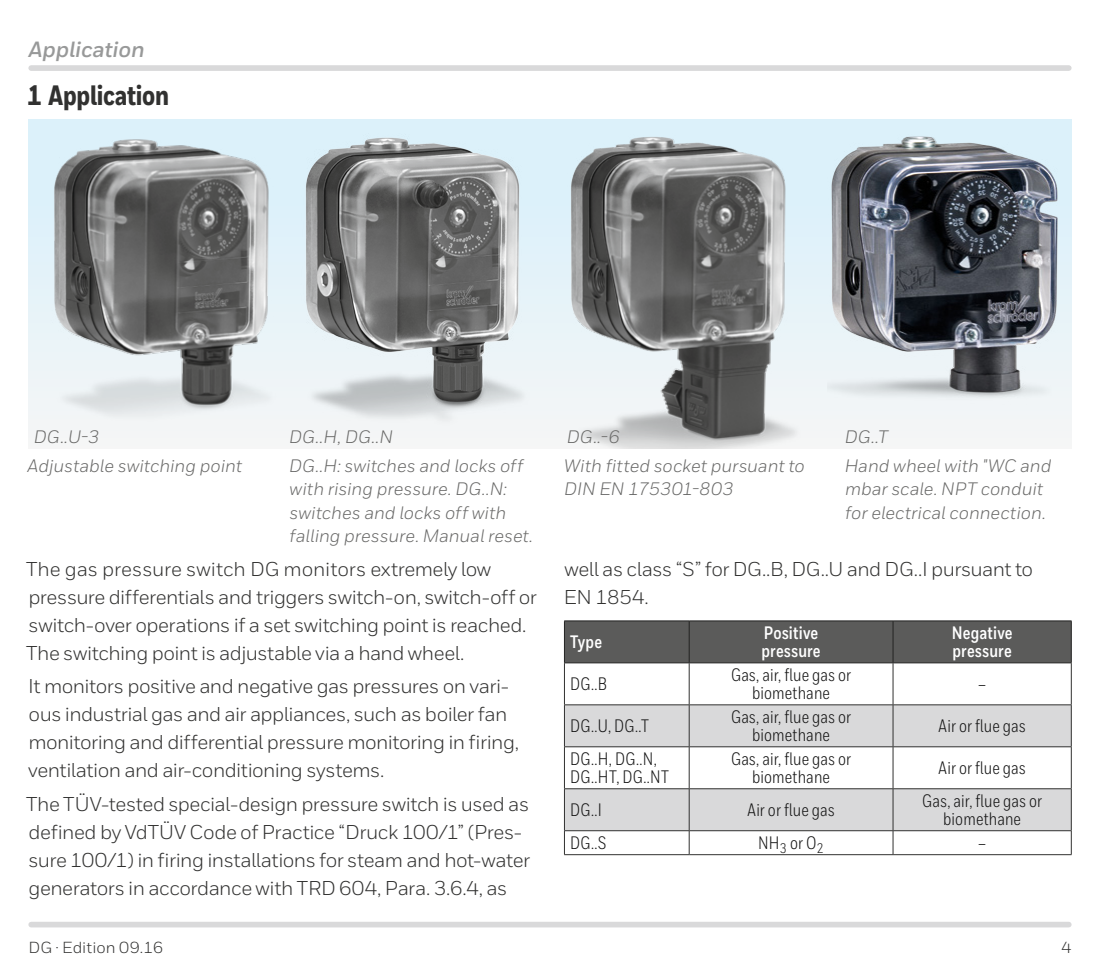
<style>
.page{position:relative;width:1100px;height:970px;background:#fff}
.page>*{position:absolute;margin:0;border:0;box-sizing:border-box;transform-origin:0 0}
.t1{font:800 28px "Honeywell Cond";letter-spacing:-.01em;color:#313130}
.t2{font:italic 700 22px "Honeywell Sans";letter-spacing:-.01em;color:#989999}
.t3{font:20px/28px "Honeywell Sans";letter-spacing:-.025em;color:#313130}
.t4{font:italic 18px/23.4px "Honeywell Sans";letter-spacing:-.005em;color:#686867}
.t5{font:18px/18px "Honeywell Cond";letter-spacing:.01em;color:#141414;text-align:center}
.t6{font:700 18px/18px "Honeywell Cond";letter-spacing:.01em;color:#fff}
.t7{font:16px "Honeywell Sans";letter-spacing:.005em;color:#313130}
</style>
<div class="page">
<div style="left:31px;top:921px;width:1038px;height:6px;background:#d9d9da"></div>
<div style="left:31px;top:65px;width:1038px;height:6px;background:#d9d9da"></div>
<svg style="left:851px;top:119px;width:220px;height:319px"></svg>
<img style="left:28px;top:119px;width:272px;height:319px">
<img style="left:300px;top:119px;width:267px;height:319px">
<img style="left:567px;top:119px;width:284px;height:329px">
<img style="left:828px;top:126px;width:243px;height:279px">
<div style="left:565px;top:621px;width:506px;height:41px;background:#5b5b5a"></div>
<svg style="left:565px;top:705px;width:506px;height:125px;fill:#d9d9da"></svg>
<hr style="left:564px;top:620px;width:125px;height:1px;background:#232322">
<hr style="left:564px;top:621px;width:1px;height:41px;background:#232322">
<hr style="left:689px;top:620px;width:204px;height:1px;background:#232322">
<hr style="left:689px;top:621px;width:1px;height:41px;background:#232322">
<hr style="left:893px;top:620px;width:178px;height:1px;background:#232322">
<hr style="left:893px;top:621px;width:1px;height:41px;background:#232322">
<hr style="left:1071px;top:621px;width:1px;height:41px;background:#232322">
<hr style="left:564px;top:662px;width:125px;height:1px;background:#232322">
<hr style="left:689px;top:662px;width:204px;height:1px;background:#232322">
<hr style="left:893px;top:662px;width:178px;height:1px;background:#232322">
<hr style="left:564px;top:663px;width:1px;height:41px;background:#313130">
<hr style="left:689px;top:663px;width:1px;height:41px;background:#313130">
<hr style="left:893px;top:663px;width:1px;height:41px;background:#313130">
<hr style="left:1071px;top:663px;width:1px;height:41px;background:#313130">
<hr style="left:564px;top:704px;width:125px;height:1px;background:#313130">
<hr style="left:564px;top:705px;width:1px;height:41px;background:#313130">
<hr style="left:689px;top:704px;width:204px;height:1px;background:#313130">
<hr style="left:689px;top:705px;width:1px;height:41px;background:#313130">
<hr style="left:893px;top:704px;width:178px;height:1px;background:#313130">
<hr style="left:893px;top:705px;width:1px;height:41px;background:#313130">
<hr style="left:1071px;top:705px;width:1px;height:41px;background:#313130">
<hr style="left:564px;top:746px;width:125px;height:1px;background:#313130">
<hr style="left:564px;top:747px;width:1px;height:41px;background:#313130">
<hr style="left:689px;top:746px;width:204px;height:1px;background:#313130">
<hr style="left:689px;top:747px;width:1px;height:41px;background:#313130">
<hr style="left:893px;top:746px;width:178px;height:1px;background:#313130">
<hr style="left:893px;top:747px;width:1px;height:41px;background:#313130">
<hr style="left:1071px;top:747px;width:1px;height:41px;background:#313130">
<hr style="left:564px;top:788px;width:125px;height:1px;background:#313130">
<hr style="left:564px;top:789px;width:1px;height:41px;background:#313130">
<hr style="left:689px;top:788px;width:204px;height:1px;background:#313130">
<hr style="left:689px;top:789px;width:1px;height:41px;background:#313130">
<hr style="left:893px;top:788px;width:178px;height:1px;background:#313130">
<hr style="left:893px;top:789px;width:1px;height:41px;background:#313130">
<hr style="left:1071px;top:789px;width:1px;height:41px;background:#313130">
<hr style="left:564px;top:830px;width:125px;height:1px;background:#313130">
<svg style="left:564px;top:831px;width:1px;height:23px"></svg>
<hr style="left:689px;top:830px;width:204px;height:1px;background:#313130">
<svg style="left:689px;top:831px;width:1px;height:23px"></svg>
<hr style="left:893px;top:830px;width:178px;height:1px;background:#313130">
<svg style="left:893px;top:831px;width:1px;height:23px"></svg>
<svg style="left:1071px;top:831px;width:1px;height:23px"></svg>
<hr style="left:564px;top:854px;width:125px;height:1px;background:#313130">
<hr style="left:689px;top:854px;width:204px;height:1px;background:#313130">
<hr style="left:893px;top:854px;width:178px;height:1px;background:#313130">
<p class="t2" style="left:28px;top:36px;width:118px">Application</p>
<h1 class="t1" style="left:27px;top:78px;width:143px">1 Application</h1>
<p class="t4" style="left:34px;top:425px;width:67px">DG..U-3</p>
<p class="t4" style="left:289px;top:425px;width:106px">DG..H, DG..N</p>
<p class="t4" style="left:567px;top:425px;width:55px">DG..-6</p>
<p class="t4" style="left:845px;top:425px;width:45px">DG..T</p>
<p class="t4" style="left:28px;top:454px;width:216px">Adjustable switching point</p>
<p class="t4" style="left:289px;top:454px;width:246px">DG..H: switches and locks off with rising pressure. DG..N: switches and locks off with falling pressure. Manual reset.</p>
<p class="t4" style="left:564px;top:454px;width:242px">With fitted socket pursuant to<br>DIN EN 175301-803</p>
<p class="t4" style="left:845px;top:454px;width:208px">Hand wheel with "WC and mbar scale. NPT conduit for electrical connection.</p>
<p class="t3" style="left:26px;top:554px;width:512px">The gas pressure switch DG monitors extremely low pressure differentials and triggers switch-on, switch-off or switch-over operations if a set switching point is reached.<br>The switching point is adjustable via a hand wheel.</p>
<p class="t3" style="left:28px;top:672px;width:492px">It monitors positive and negative gas pressures on vari&shy;ous industrial gas and air appliances, such as boiler fan monitoring and differential pressure monitoring in firing, ventilation and air-conditioning systems.</p>
<p class="t3" style="left:26px;top:790px;width:505px">The TÜV-tested special-design pressure switch is used as defined by VdTÜV Code of Practice “Druck 100/1” (Pres&shy;sure 100/1) in firing installations for steam and hot-water generators in accordance with TRD 604, Para. 3.6.4, as</p>
<p class="t3" style="left:564px;top:554px;width:471px">well as class “S” for DG..B, DG..U and DG..I pursuant to<br>EN 1854.</p>
<p class="t6" style="left:570px;top:633px;width:34px">Type</p>
<p class="t6" style="left:761px;top:624px;width:61px">Positive pressure</p>
<p class="t6" style="left:952px;top:624px;width:62px">Negative pressure</p>
<p class="t5" style="left:570px;top:675px;width:38px">DG..B</p>
<p class="t5" style="left:731px;top:666px;width:121px">Gas, air, flue gas or biomethane</p>
<p class="t5" style="left:978px;top:675px;width:9px">–</p>
<p class="t5" style="left:570px;top:717px;width:80px">DG..U, DG..T</p>
<p class="t5" style="left:731px;top:708px;width:121px">Gas, air, flue gas or biomethane</p>
<p class="t5" style="left:938px;top:717px;width:89px">Air or flue gas</p>
<p class="t5" style="left:570px;top:750px;width:100px;text-align:left">DG..H, DG..N,<br>DG..HT, DG..NT</p>
<p class="t5" style="left:731px;top:750px;width:121px">Gas, air, flue gas or biomethane</p>
<p class="t5" style="left:938px;top:759px;width:89px">Air or flue gas</p>
<p class="t5" style="left:570px;top:800px;width:33px">DG..I</p>
<p class="t5" style="left:747px;top:800px;width:89px">Air or flue gas</p>
<p class="t5" style="left:922px;top:791px;width:121px">Gas, air, flue gas or biomethane</p>
<p class="t5" style="left:570px;top:833px;width:38px">DG..S</p>
<p class="t5" style="left:758px;top:833px;width:67px">NH<sub>3</sub> or O<sub>2</sub></p>
<p class="t5" style="left:978px;top:833px;width:9px">–</p>
<p class="t7" style="left:28px;top:937px;width:136px">DG · Edition 09.16</p>
<p class="t7" style="left:1061px;top:937px;width:11px">4</p>
</div>
